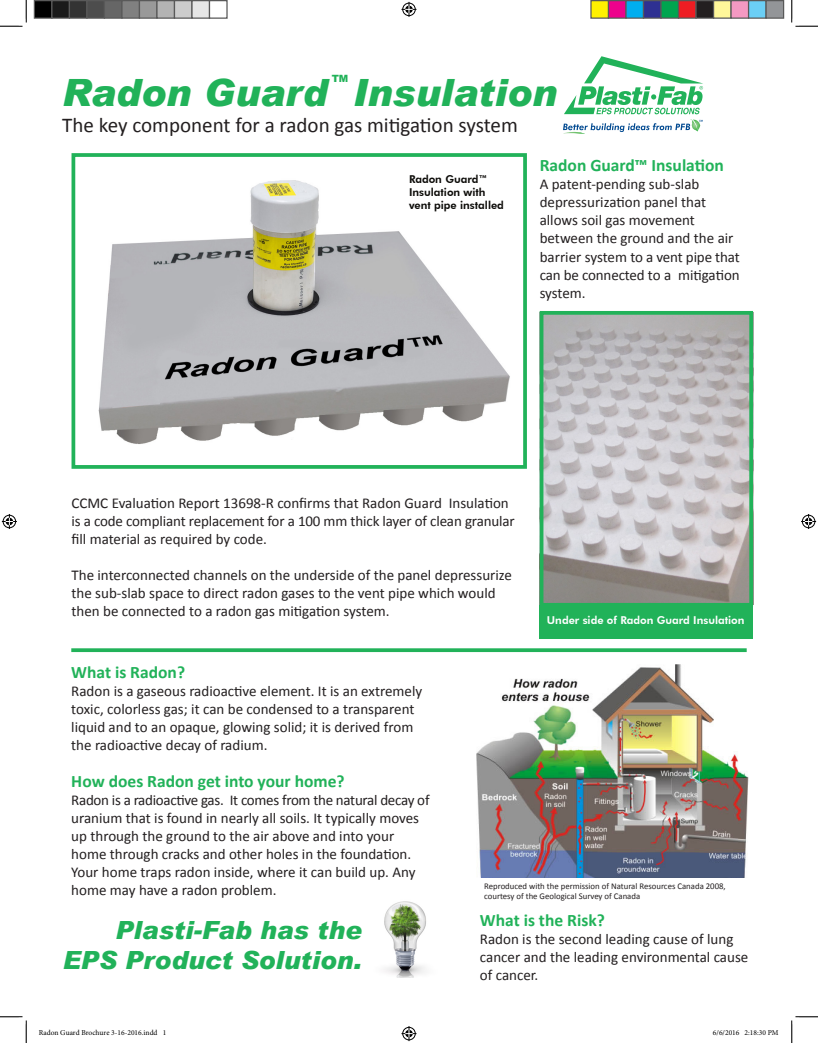
<style>
.page{position:relative;width:818px;height:1043px;background:#fff}
.page>*{position:absolute;margin:0;border:0;box-sizing:border-box;transform-origin:0 0}
.t1{font:italic 900 37.62px "Arial";color:#21b259}
.t2{font:italic 900 25px/30px "Arial";color:#21b259;text-align:right}
.t3{font:21px "Calibri";color:#231f20}
.t4{font:700 17.5px "Calibri";color:#21b259}
.t5{font:15px/18px "Calibri";color:#231f20}
.t6{font:800 10.88px "Futura BT";color:#0c0b08}
.t7{font:800 10.88px "Futura BT";color:#fff}
.t8{font:900 10px "Arial";color:#21b259}
.t9{font:8.75px/10.5px "Calibri";color:#231f20}
.t10{font:7.5px "Minion Pro";color:#000}
</style>
<div class="page">
<svg style="left:563px;top:56px;width:140px;height:78px"></svg>
<img style="left:476px;top:664px;width:272px;height:213px">
<svg style="left:71px;top:648px;width:675px;height:4px;background:#31b765"></svg>
<img style="left:384px;top:901px;width:42px;height:76px">
<img style="left:98px;top:180px;width:412px;height:264px">
<div style="left:71px;top:153px;width:456px;height:316px;border:4px solid #21b259"></div>
<img style="left:544px;top:316px;width:204px;height:285px">
<div style="left:539px;top:311px;width:214px;height:295px;border:4px solid #21b259"></div>
<div style="left:539px;top:605px;width:214px;height:34px;background:#21b259"></div>
<svg style="left:0;top:0;width:27px;height:27px"></svg>
<svg style="left:0;top:1016px;width:27px;height:26px"></svg>
<svg style="left:791px;top:0;width:27px;height:27px"></svg>
<svg style="left:791px;top:1016px;width:27px;height:26px"></svg>
<svg style="left:401px;top:2px;width:15px;height:15px"></svg>
<svg style="left:401px;top:1026px;width:15px;height:15px"></svg>
<svg style="left:2px;top:514px;width:15px;height:15px"></svg>
<svg style="left:801px;top:514px;width:15px;height:15px"></svg>
<div style="left:34px;top:1px;width:18px;height:17px;background:#000"></div>
<div style="left:34px;top:0;width:18px;height:19px;border:1px solid #595959"></div>
<div style="left:52px;top:1px;width:17px;height:17px;background:#1a1a1a"></div>
<div style="left:51px;top:0;width:19px;height:19px;border:1px solid #595959"></div>
<div style="left:69px;top:1px;width:18px;height:17px;background:#333"></div>
<div style="left:69px;top:0;width:19px;height:19px;border:1px solid #595959"></div>
<div style="left:87px;top:1px;width:17px;height:17px;background:#4d4d4d"></div>
<div style="left:86px;top:0;width:19px;height:19px;border:1px solid #595959"></div>
<div style="left:104px;top:1px;width:18px;height:17px;background:#666"></div>
<div style="left:104px;top:0;width:18px;height:19px;border:1px solid #595959"></div>
<div style="left:122px;top:1px;width:17px;height:17px;background:#808080"></div>
<div style="left:121px;top:0;width:19px;height:19px;border:1px solid #595959"></div>
<div style="left:139px;top:1px;width:18px;height:17px;background:#999"></div>
<div style="left:139px;top:0;width:19px;height:19px;border:1px solid #595959"></div>
<div style="left:157px;top:1px;width:17px;height:17px;background:#b3b3b3"></div>
<div style="left:156px;top:0;width:19px;height:19px;border:1px solid #595959"></div>
<div style="left:174px;top:1px;width:18px;height:17px;background:#ccc"></div>
<div style="left:174px;top:0;width:18px;height:19px;border:1px solid #595959"></div>
<div style="left:192px;top:1px;width:17px;height:17px;background:#e6e6e6"></div>
<div style="left:191px;top:0;width:19px;height:19px;border:1px solid #595959"></div>
<div style="left:209px;top:0;width:19px;height:19px;border:1px solid #595959"></div>
<div style="left:591px;top:1px;width:17px;height:17px;background:#fff101"></div>
<div style="left:590px;top:0;width:19px;height:19px;border:1px solid #595959"></div>
<div style="left:608px;top:1px;width:18px;height:17px;background:#ed028c"></div>
<div style="left:608px;top:0;width:18px;height:19px;border:1px solid #595959"></div>
<div style="left:626px;top:1px;width:17px;height:17px;background:#00aeef"></div>
<div style="left:625px;top:0;width:19px;height:19px;border:1px solid #595959"></div>
<div style="left:643px;top:1px;width:18px;height:17px;background:#2e3092"></div>
<div style="left:642px;top:0;width:19px;height:19px;border:1px solid #595959"></div>
<div style="left:661px;top:1px;width:17px;height:17px;background:#00a54f"></div>
<div style="left:660px;top:0;width:19px;height:19px;border:1px solid #595959"></div>
<div style="left:678px;top:1px;width:18px;height:17px;background:#ee1d23"></div>
<div style="left:678px;top:0;width:18px;height:19px;border:1px solid #595959"></div>
<div style="left:696px;top:1px;width:17px;height:17px;background:#231f20"></div>
<div style="left:695px;top:0;width:19px;height:19px;border:1px solid #595959"></div>
<div style="left:713px;top:1px;width:18px;height:17px;background:#fff79a"></div>
<div style="left:712px;top:0;width:19px;height:19px;border:1px solid #595959"></div>
<div style="left:731px;top:1px;width:17px;height:17px;background:#f499c2"></div>
<div style="left:730px;top:0;width:19px;height:19px;border:1px solid #595959"></div>
<div style="left:748px;top:1px;width:18px;height:17px;background:#6bcff6"></div>
<div style="left:748px;top:0;width:18px;height:19px;border:1px solid #595959"></div>
<div style="left:766px;top:1px;width:17px;height:17px;background:#939598"></div>
<div style="left:765px;top:0;width:19px;height:19px;border:1px solid #595959"></div>
<p class="t8" style="left:332px;top:72px;width:18px">TM</p>
<p class="t1" style="left:62px;top:70px;width:496px">Radon Guard Insulation</p>
<p class="t3" style="left:62px;top:111px;width:457px">The key component for a radon gas mitigation system</p>
<p class="t6" style="left:409px;top:173px;width:80px">Radon Guard™</p>
<p class="t6" style="left:409px;top:186px;width:78px">Insulation with</p>
<p class="t6" style="left:409px;top:199px;width:96px">vent pipe installed</p>
<p class="t4" style="left:539px;top:154px;width:186px">Radon Guard™ Insulation</p>
<p class="t5" style="left:539px;top:175px;width:202px">A patent-pending sub-slab depressurization panel that allows soil gas movement between the ground and the air barrier system to a vent pipe that can be connected to a mitigation system.</p>
<p class="t5" style="left:71px;top:494px;width:444px">CCMC Evaluation Report 13698-R confirms that Radon Guard Insulation is a code compliant replacement for a 100 mm thick layer of clean granular fill material as required by code.</p>
<p class="t5" style="left:71px;top:566px;width:442px">The interconnected channels on the underside of the panel depressurize the sub-slab space to direct radon gases to the vent pipe which would then be connected to a radon gas mitigation system.</p>
<p class="t7" style="left:547px;top:613px;width:199px">Under side of Radon Guard Insulation</p>
<p class="t4" style="left:71px;top:660px;width:115px">What is Radon?</p>
<p class="t5" style="left:71px;top:681px;width:352px">Radon is a gaseous radioactive element. It is an extremely toxic, colorless gas; it can be condensed to a transparent liquid and to an opaque, glowing solid; it is derived from the radioactive decay of radium.</p>
<p class="t4" style="left:71px;top:770px;width:275px">How does Radon get into your home?</p>
<p class="t5" style="left:71px;top:791px;width:360px">Radon is a radioactive gas. It comes from the natural decay of uranium that is found in nearly all soils. It typically moves up through the ground to the air above and into your home through cracks and other holes in the foundation.<br>Your home traps radon inside, where it can build up. Any home may have a radon problem.</p>
<p class="t2" style="left:63px;top:914px;width:300px">Plasti-Fab has the<br>EPS Product Solution.</p>
<p class="t9" style="left:484px;top:880px;width:243px">Reproduced with the permission of Natural Resources Canada 2008, courtesy of the Geological Survey of Canada</p>
<p class="t4" style="left:480px;top:908px;width:126px">What is the Risk?</p>
<p class="t5" style="left:480px;top:929px;width:270px">Radon is the second leading cause of lung cancer and the leading environmental cause of cancer.</p>
<p class="t10" style="left:39px;top:1028px;width:129px">Radon Guard Brochure 3-16-2016.indd 1</p>
<p class="t10" style="left:712px;top:1028px;width:67px">6/6/2016 2:18:30 PM</p>
</div>
